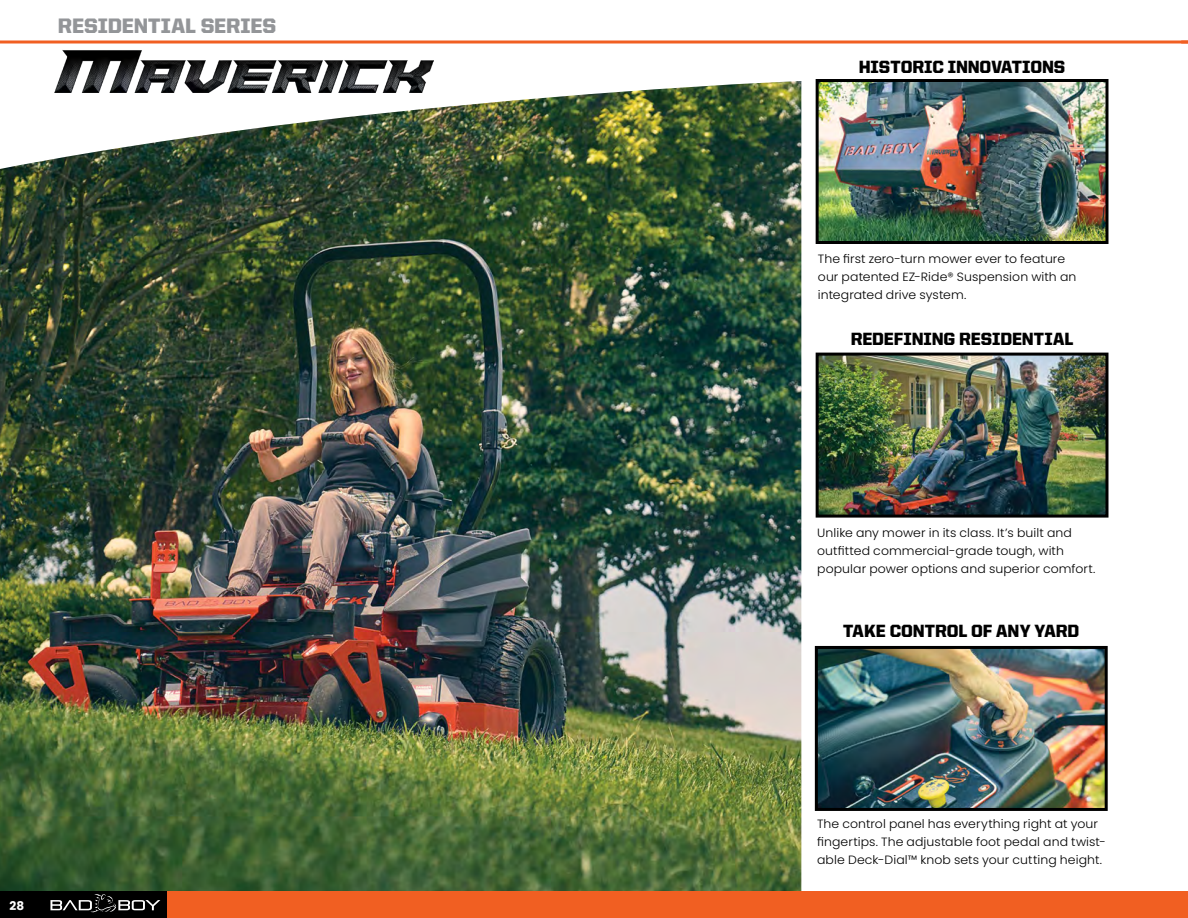
<style>
.page{position:relative;width:1188px;height:918px;background:#fff}
.page>*{position:absolute;margin:0;border:0;box-sizing:border-box;transform-origin:0 0}
.t1{font:900 21px "United Sans Reg";letter-spacing:-.005em;color:#939598}
.t2{font:900 17.85px "United Sans Reg";letter-spacing:-.005em;color:#000}
.t3{font:300 12px/18px "Poppins";letter-spacing:.005em;color:#000;scale:1.04 1}
.t4{font:700 12px "Poppins";color:#fff}
</style>
<div class="page">
<svg style="left:0;top:40px;width:1188px;height:4px;background:#f38658"></svg>
<img style="left:820px;top:357px;width:284px;height:157px">
<div style="left:816px;top:353px;width:292px;height:165px;border:3px solid #000"></div>
<img style="left:819px;top:650px;width:285px;height:157px">
<div style="left:815px;top:646px;width:293px;height:165px;border:3px solid #000"></div>
<img style="left:820px;top:83px;width:284px;height:157px">
<div style="left:816px;top:79px;width:292px;height:165px;border:3px solid #000"></div>
<img style="left:0;top:81px;width:801px;height:810px">
<img style="left:55px;top:40px;width:379px;height:52px">
<div style="left:0;top:891px;width:1188px;height:27px;background:#f15f22"></div>
<div style="left:0;top:891px;width:167px;height:27px;background:#000"></div>
<svg style="left:50px;top:894px;width:110px;height:19px"></svg>
<h1 class="t1" style="left:58px;top:15px;width:220px">RESIDENTIAL SERIES</h1>
<p class="t4" style="left:9px;top:899px;width:16px">28</p>
<h2 class="t2" style="left:859px;top:57px;width:208px">HISTORIC INNOVATIONS</h2>
<p class="t3" style="left:818px;top:250px;width:250px">The first zero-turn mower ever to feature our patented EZ-Ride® Suspension with an integrated drive system.</p>
<h2 class="t2" style="left:851px;top:329px;width:224px">REDEFINING RESIDENTIAL</h2>
<p class="t3" style="left:817px;top:524px;width:269px">Unlike any mower in its class. It’s built and outfitted commercial-grade tough, with popular power options and superior comfort.</p>
<h2 class="t2" style="left:843px;top:621px;width:238px">TAKE CONTROL OF ANY YARD</h2>
<p class="t3" style="left:817px;top:815px;width:279px">The control panel has everything right at your fingertips. The adjustable foot pedal and twist&shy;able Deck-Dial™ knob sets your cutting height.</p>
</div>
